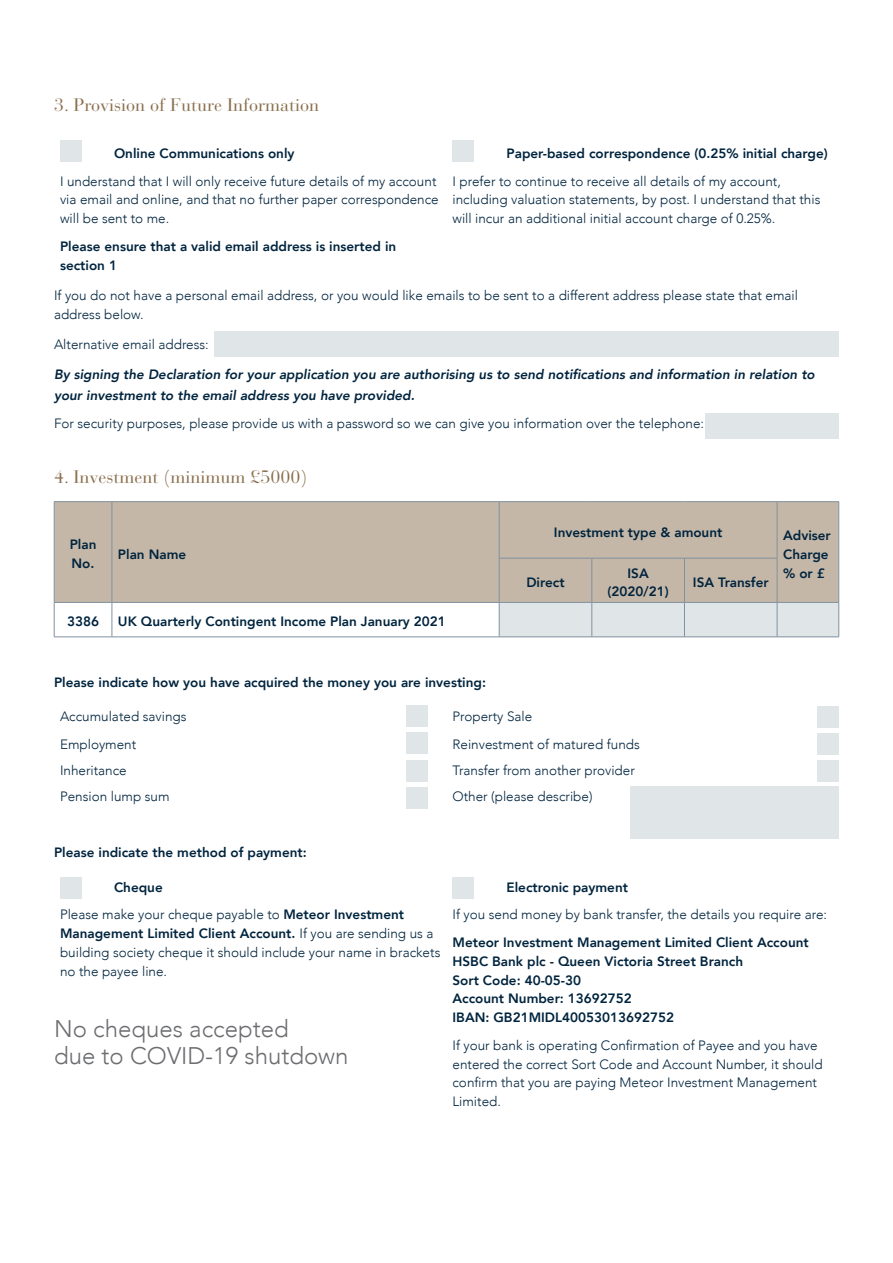
<style>
.page{position:relative;width:893px;height:1263px;background:#fff}
.page>*{position:absolute;margin:0;border:0;box-sizing:border-box;transform-origin:0 0}
.Body_Text{font:300 24px "Avenir";color:#6c6d70}
.Sub-heading{font:18px "Bauer Bodoni Std";color:#8b6f4e}
.Body_Text-2{font:300 13.5px/18.8px "Avenir";color:#00243e}
.Body_Text-3{font:800 13.5px/18.8px "Avenir";color:#00243e}
.Body_Text-4{font:italic 800 13.5px/21px "Avenir";color:#00243e}
.s1{font-weight:800}
</style>
<div class="page">
<div style="left:55px;top:502px;width:783px;height:100px;background:#c5b7a7"></div>
<div style="left:500px;top:603px;width:338px;height:34px;background:#e0e5e8"></div>
<hr style="left:54px;top:603px;width:1px;height:34px;background:#80929f">
<hr style="left:54px;top:602px;width:58px;height:1px;background:#80929f">
<hr style="left:112px;top:602px;width:387px;height:1px;background:#80929f">
<hr style="left:112px;top:603px;width:1px;height:34px;background:#80929f">
<hr style="left:54px;top:637px;width:58px;height:1px;background:#80929f">
<hr style="left:112px;top:637px;width:387px;height:1px;background:#80929f">
<hr style="left:499px;top:603px;width:1px;height:34px;background:#80929f">
<hr style="left:54px;top:502px;width:1px;height:56px;background:#80929f">
<hr style="left:54px;top:558px;width:1px;height:44px;background:#80929f">
<hr style="left:54px;top:501px;width:58px;height:1px;background:#80929f">
<hr style="left:112px;top:501px;width:387px;height:1px;background:#80929f">
<hr style="left:112px;top:502px;width:1px;height:56px;background:#80929f">
<hr style="left:112px;top:558px;width:1px;height:44px;background:#80929f">
<hr style="left:499px;top:502px;width:1px;height:56px;background:#80929f">
<hr style="left:499px;top:501px;width:93px;height:1px;background:#80929f">
<hr style="left:592px;top:501px;width:92px;height:1px;background:#80929f">
<hr style="left:684px;top:501px;width:93px;height:1px;background:#80929f">
<hr style="left:777px;top:502px;width:1px;height:56px;background:#80929f">
<hr style="left:777px;top:501px;width:62px;height:1px;background:#80929f">
<hr style="left:838px;top:502px;width:1px;height:56px;background:#80929f">
<hr style="left:838px;top:558px;width:1px;height:44px;background:#80929f">
<hr style="left:499px;top:558px;width:1px;height:44px;background:#80929f">
<hr style="left:499px;top:558px;width:93px;height:1px;background:#80929f">
<hr style="left:592px;top:558px;width:92px;height:1px;background:#80929f">
<hr style="left:592px;top:558px;width:1px;height:44px;background:#80929f">
<hr style="left:684px;top:558px;width:1px;height:44px;background:#80929f">
<hr style="left:684px;top:558px;width:93px;height:1px;background:#80929f">
<hr style="left:777px;top:558px;width:1px;height:44px;background:#80929f">
<hr style="left:499px;top:602px;width:93px;height:1px;background:#80929f">
<hr style="left:499px;top:637px;width:93px;height:1px;background:#80929f">
<hr style="left:592px;top:603px;width:1px;height:34px;background:#80929f">
<hr style="left:592px;top:602px;width:92px;height:1px;background:#80929f">
<hr style="left:684px;top:602px;width:93px;height:1px;background:#80929f">
<hr style="left:777px;top:602px;width:62px;height:1px;background:#80929f">
<hr style="left:684px;top:603px;width:1px;height:34px;background:#80929f">
<hr style="left:777px;top:603px;width:1px;height:34px;background:#80929f">
<hr style="left:838px;top:603px;width:1px;height:34px;background:#80929f">
<hr style="left:592px;top:637px;width:92px;height:1px;background:#80929f">
<hr style="left:684px;top:637px;width:93px;height:1px;background:#80929f">
<hr style="left:777px;top:637px;width:62px;height:1px;background:#80929f">
<div style="left:60px;top:140px;width:21px;height:22px;background:#e0e5e8"></div>
<div style="left:452px;top:140px;width:21px;height:21px;background:#e0e5e8"></div>
<div style="left:60px;top:877px;width:21px;height:22px;background:#e0e5e8"></div>
<div style="left:452px;top:877px;width:21px;height:22px;background:#e0e5e8"></div>
<div style="left:407px;top:705px;width:21px;height:22px;background:#e0e5e8"></div>
<div style="left:818px;top:706px;width:21px;height:22px;background:#e0e5e8"></div>
<div style="left:407px;top:733px;width:21px;height:21px;background:#e0e5e8"></div>
<div style="left:818px;top:733px;width:21px;height:22px;background:#e0e5e8"></div>
<div style="left:407px;top:760px;width:21px;height:21px;background:#e0e5e8"></div>
<div style="left:818px;top:760px;width:21px;height:22px;background:#e0e5e8"></div>
<div style="left:407px;top:787px;width:21px;height:21px;background:#e0e5e8"></div>
<div style="left:630px;top:786px;width:209px;height:53px;background:#e0e5e8"></div>
<div style="left:215px;top:331px;width:624px;height:26px;background:#e0e5e8"></div>
<div style="left:705px;top:413px;width:134px;height:26px;background:#e0e5e8"></div>
<p class="Sub-heading" style="left:54px;top:94px;width:267px">3. Provision of Future Information</p>
<p class="Body_Text-3" style="left:114px;top:144px;width:182px">Online Communications only</p>
<p class="Body_Text-2" style="left:60px;top:172px;width:380px">I understand that I will only receive future details of my account via email and online, and that no further paper correspondence will be sent to me.</p>
<p class="Body_Text-3" style="left:60px;top:237px;width:338px">Please ensure that a valid email address is inserted in section 1</p>
<p class="Body_Text-3" style="left:506px;top:144px;width:323px">Paper-based correspondence (0.25% initial charge)</p>
<p class="Body_Text-2" style="left:452px;top:172px;width:369px">I prefer to continue to receive all details of my account, including valuation statements, by post. I understand that this will incur an additional initial account charge of 0.25%.</p>
<p class="Body_Text-2" style="left:54px;top:286px;width:746px">If you do not have a personal email address, or you would like emails to be sent to a different address please state that email address below.</p>
<p class="Body_Text-2" style="left:54px;top:335px;width:156px">Alternative email address:</p>
<p class="Body_Text-4" style="left:54px;top:364px;width:762px">By signing the Declaration for your application you are authorising us to send notifications and information in relation to your investment to the email address you have provided.</p>
<p class="Body_Text-2" style="left:54px;top:414px;width:651px">For security purposes, please provide us with a password so we can give you information over the telephone:</p>
<p class="Sub-heading" style="left:54px;top:466px;width:255px">4. Investment (minimum £5000)</p>
<p class="Body_Text-3" style="left:70px;top:535px;width:28px">Plan<br>No.</p>
<p class="Body_Text-3" style="left:118px;top:545px;width:70px">Plan Name</p>
<p class="Body_Text-3" style="left:67px;top:612px;width:33px">3386</p>
<p class="Body_Text-3" style="left:118px;top:612px;width:329px">UK Quarterly Contingent Income Plan January 2021</p>
<p class="Body_Text-3" style="left:554px;top:523px;width:170px">Investment type &amp; amount</p>
<p class="Body_Text-3" style="left:783px;top:526px;width:49px">Adviser<br>Charge % or £</p>
<p class="Body_Text-3" style="left:526px;top:573px;width:40px">Direct</p>
<p class="Body_Text-3" style="left:608px;top:564px;width:63px;text-align:center">ISA (2020/21)</p>
<p class="Body_Text-3" style="left:693px;top:573px;width:77px">ISA Transfer</p>
<p class="Body_Text-3" style="left:54px;top:672px;width:434px">Please indicate how you have acquired the money you are investing:</p>
<p class="Body_Text-2" style="left:60px;top:707px;width:128px">Accumulated savings</p>
<p class="Body_Text-2" style="left:452px;top:707px;width:81px">Property Sale</p>
<p class="Body_Text-2" style="left:60px;top:735px;width:78px">Employment</p>
<p class="Body_Text-2" style="left:452px;top:735px;width:189px">Reinvestment of matured funds</p>
<p class="Body_Text-2" style="left:60px;top:761px;width:68px">Inheritance</p>
<p class="Body_Text-2" style="left:452px;top:761px;width:184px">Transfer from another provider</p>
<p class="Body_Text-2" style="left:60px;top:787px;width:111px">Pension lump sum</p>
<p class="Body_Text-2" style="left:452px;top:787px;width:142px">Other (please describe)</p>
<p class="Body_Text-3" style="left:54px;top:843px;width:254px">Please indicate the method of payment:</p>
<p class="Body_Text-3" style="left:114px;top:877px;width:50px">Cheque</p>
<p class="Body_Text-2" style="left:60px;top:905px;width:382px">Please make your cheque payable to <span class="s1">Meteor Investment Management Limited Client Account.</span> If you are sending us a building society cheque it should include your name in brackets no the payee line.</p>
<p class="Body_Text" style="left:54px;top:1014px;width:236px">No cheques accepted</p>
<p class="Body_Text" style="left:54px;top:1041px;width:296px">due to COVID-19 shutdown</p>
<p class="Body_Text-3" style="left:506px;top:877px;width:123px">Electronic payment</p>
<p class="Body_Text-2" style="left:452px;top:905px;width:376px">If you send money by bank transfer, the details you require are:</p>
<p class="Body_Text-3" style="left:452px;top:933px;width:358px">Meteor Investment Management Limited Client Account HSBC Bank plc - Queen Victoria Street Branch<br>Sort Code: 40-05-30<br>Account Number: 13692752<br>IBAN: GB21MIDL40053013692752</p>
<p class="Body_Text-2" style="left:452px;top:1036px;width:372px">If your bank is operating Confirmation of Payee and you have entered the correct Sort Code and Account Number, it should confirm that you are paying Meteor Investment Management Limited.</p>
</div>
